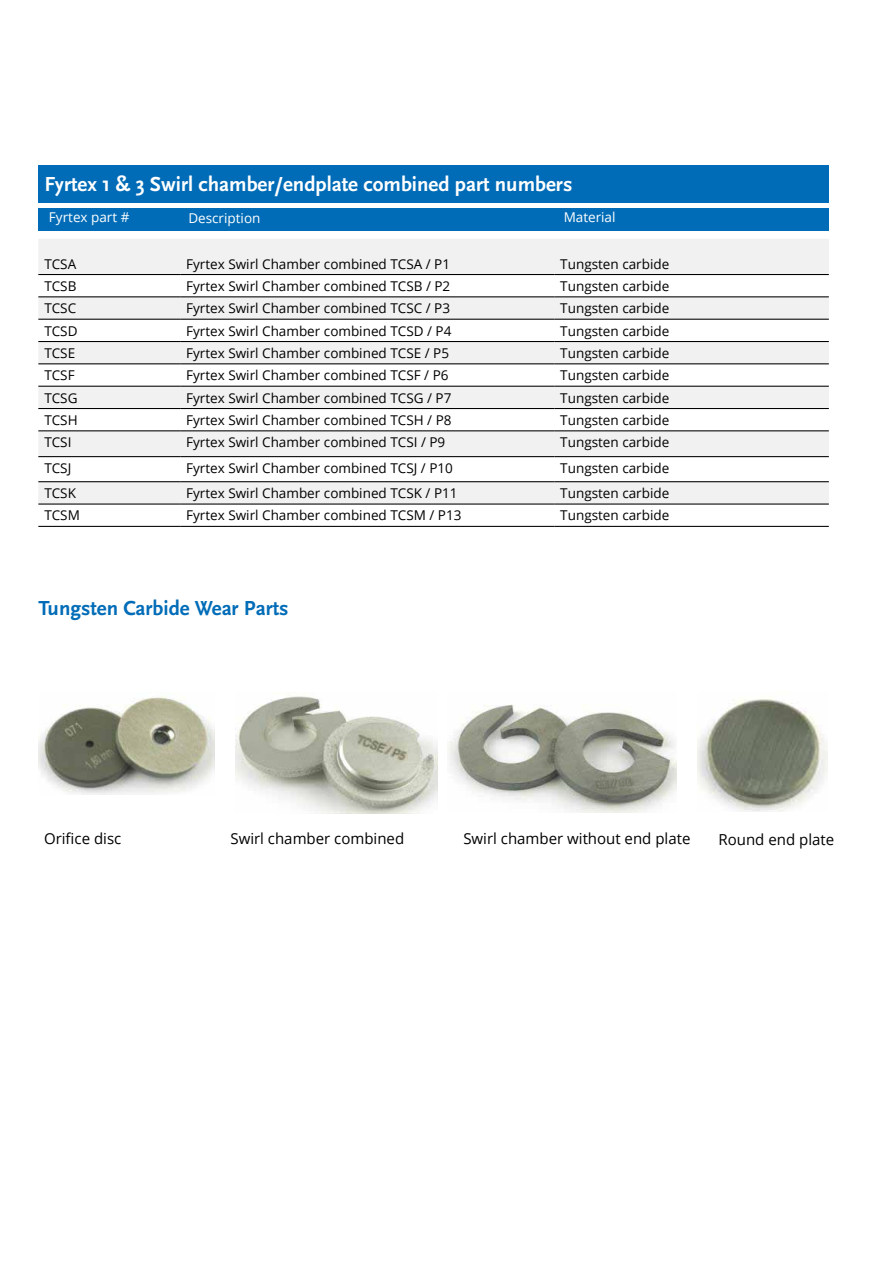
<style>
.page{position:relative;width:893px;height:1263px;background:#fff}
.page>*{position:absolute;margin:0;border:0;box-sizing:border-box;transform-origin:0 0}
.t1{font:700 45px "Scala Sans";color:#fff}
.t2{font:700 21.15px "Scala Sans";color:#fff}
.t3{font:700 21.15px "Scala Sans";color:#006cb7}
.t4{font:15.15px "Open Sans";color:#000}
.t5{font:13.5px "Open Sans";color:#000}
.t6{font:13.5px "Open Sans";color:#fff}
</style>
<div class="page">
<div style="left:38px;top:165px;width:791px;height:38px;background:#006cb7"></div>
<div style="left:38px;top:208px;width:791px;height:23px;background:#006cb7"></div>
<svg style="left:38px;top:239px;width:791px;height:264px;fill:#f1f1f2"></svg>
<hr style="left:38px;top:274px;width:142px;height:1px;background:#000">
<hr style="left:180px;top:274px;width:374px;height:1px;background:#000">
<hr style="left:554px;top:274px;width:275px;height:1px;background:#000">
<hr style="left:38px;top:296px;width:142px;height:1px;background:#000">
<hr style="left:180px;top:296px;width:374px;height:1px;background:#000">
<hr style="left:554px;top:296px;width:275px;height:1px;background:#000">
<hr style="left:38px;top:319px;width:142px;height:1px;background:#000">
<hr style="left:180px;top:319px;width:374px;height:1px;background:#000">
<hr style="left:554px;top:319px;width:275px;height:1px;background:#000">
<hr style="left:38px;top:341px;width:142px;height:1px;background:#000">
<hr style="left:180px;top:341px;width:374px;height:1px;background:#000">
<hr style="left:554px;top:341px;width:275px;height:1px;background:#000">
<hr style="left:38px;top:363px;width:142px;height:1px;background:#000">
<hr style="left:180px;top:363px;width:374px;height:1px;background:#000">
<hr style="left:554px;top:363px;width:275px;height:1px;background:#000">
<hr style="left:38px;top:386px;width:142px;height:1px;background:#000">
<hr style="left:180px;top:386px;width:374px;height:1px;background:#000">
<hr style="left:554px;top:386px;width:275px;height:1px;background:#000">
<hr style="left:38px;top:408px;width:142px;height:1px;background:#000">
<hr style="left:180px;top:408px;width:374px;height:1px;background:#000">
<hr style="left:554px;top:408px;width:275px;height:1px;background:#000">
<hr style="left:38px;top:430px;width:142px;height:1px;background:#000">
<hr style="left:180px;top:430px;width:374px;height:1px;background:#000">
<hr style="left:554px;top:430px;width:275px;height:1px;background:#000">
<hr style="left:38px;top:456px;width:142px;height:1px;background:#000">
<hr style="left:180px;top:456px;width:374px;height:1px;background:#000">
<hr style="left:554px;top:456px;width:275px;height:1px;background:#000">
<hr style="left:38px;top:481px;width:142px;height:1px;background:#000">
<hr style="left:180px;top:481px;width:374px;height:1px;background:#000">
<hr style="left:554px;top:481px;width:275px;height:1px;background:#000">
<hr style="left:38px;top:503px;width:142px;height:2px;background:#000">
<hr style="left:180px;top:503px;width:374px;height:2px;background:#000">
<hr style="left:554px;top:503px;width:275px;height:2px;background:#000">
<hr style="left:38px;top:526px;width:142px;height:1px;background:#000">
<hr style="left:180px;top:526px;width:374px;height:1px;background:#000">
<hr style="left:554px;top:526px;width:275px;height:1px;background:#000">
<img style="left:38px;top:695px;width:177px;height:99px">
<img style="left:236px;top:695px;width:201px;height:118px">
<img style="left:447px;top:704px;width:229px;height:109px">
<img style="left:697px;top:699px;width:130px;height:112px">
<h2 class="t2" style="left:44px;top:173px;width:529px">Fyrtex 1 &amp; 3 Swirl chamber/endplate combined part numbers</h2>
<p class="t6" style="left:49px;top:208px;width:82px">Fyrtex part #</p>
<p class="t6" style="left:188px;top:209px;width:74px">Description</p>
<p class="t6" style="left:564px;top:208px;width:53px">Material</p>
<p class="t5" style="left:44px;top:254px;width:33px">TCSA</p>
<p class="t5" style="left:186px;top:254px;width:265px">Fyrtex Swirl Chamber combined TCSA / P1</p>
<p class="t5" style="left:560px;top:254px;width:110px">Tungsten carbide</p>
<p class="t5" style="left:44px;top:277px;width:34px">TCSB</p>
<p class="t5" style="left:186px;top:277px;width:266px">Fyrtex Swirl Chamber combined TCSB / P2</p>
<p class="t5" style="left:560px;top:277px;width:110px">Tungsten carbide</p>
<p class="t5" style="left:44px;top:299px;width:33px">TCSC</p>
<p class="t5" style="left:186px;top:299px;width:265px">Fyrtex Swirl Chamber combined TCSC / P3</p>
<p class="t5" style="left:560px;top:299px;width:110px">Tungsten carbide</p>
<p class="t5" style="left:44px;top:321px;width:35px">TCSD</p>
<p class="t5" style="left:186px;top:321px;width:267px">Fyrtex Swirl Chamber combined TCSD / P4</p>
<p class="t5" style="left:560px;top:321px;width:110px">Tungsten carbide</p>
<p class="t5" style="left:44px;top:344px;width:32px">TCSE</p>
<p class="t5" style="left:186px;top:344px;width:264px">Fyrtex Swirl Chamber combined TCSE / P5</p>
<p class="t5" style="left:560px;top:344px;width:110px">Tungsten carbide</p>
<p class="t5" style="left:44px;top:366px;width:32px">TCSF</p>
<p class="t5" style="left:186px;top:366px;width:264px">Fyrtex Swirl Chamber combined TCSF / P6</p>
<p class="t5" style="left:560px;top:366px;width:110px">Tungsten carbide</p>
<p class="t5" style="left:44px;top:388px;width:35px">TCSG</p>
<p class="t5" style="left:186px;top:388px;width:267px">Fyrtex Swirl Chamber combined TCSG / P7</p>
<p class="t5" style="left:560px;top:388px;width:110px">Tungsten carbide</p>
<p class="t5" style="left:44px;top:411px;width:35px">TCSH</p>
<p class="t5" style="left:186px;top:411px;width:267px">Fyrtex Swirl Chamber combined TCSH / P8</p>
<p class="t5" style="left:560px;top:411px;width:110px">Tungsten carbide</p>
<p class="t5" style="left:44px;top:433px;width:29px">TCSI</p>
<p class="t5" style="left:186px;top:433px;width:261px">Fyrtex Swirl Chamber combined TCSI / P9</p>
<p class="t5" style="left:560px;top:433px;width:110px">Tungsten carbide</p>
<p class="t5" style="left:44px;top:459px;width:29px">TCSJ</p>
<p class="t5" style="left:186px;top:459px;width:268px">Fyrtex Swirl Chamber combined TCSJ / P10</p>
<p class="t5" style="left:560px;top:459px;width:110px">Tungsten carbide</p>
<p class="t5" style="left:44px;top:484px;width:33px">TCSK</p>
<p class="t5" style="left:186px;top:484px;width:273px">Fyrtex Swirl Chamber combined TCSK / P11</p>
<p class="t5" style="left:560px;top:484px;width:110px">Tungsten carbide</p>
<p class="t5" style="left:44px;top:506px;width:37px">TCSM</p>
<p class="t5" style="left:186px;top:506px;width:277px">Fyrtex Swirl Chamber combined TCSM / P13</p>
<p class="t5" style="left:560px;top:506px;width:110px">Tungsten carbide</p>
<h1 class="t1" style="left:46px;top:185px;width:85px">ECO</h1>
<h2 class="t3" style="left:38px;top:596px;width:252px">Tungsten Carbide Wear Parts</h2>
<p class="t4" style="left:44px;top:828px;width:79px">Orifice disc</p>
<p class="t4" style="left:230px;top:828px;width:175px">Swirl chamber combined</p>
<p class="t4" style="left:463px;top:828px;width:229px">Swirl chamber without end plate</p>
<p class="t4" style="left:718px;top:829px;width:117px">Round end plate</p>
</div>
